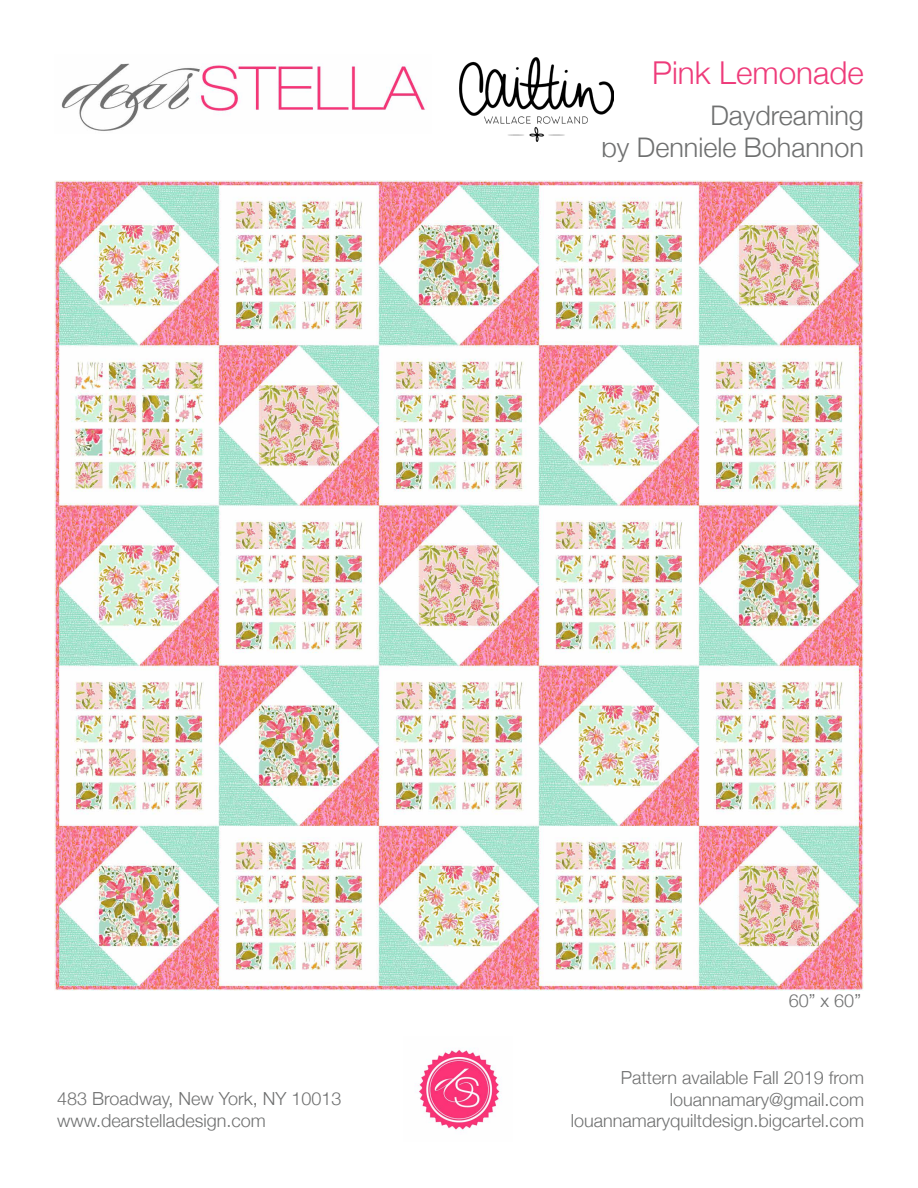
<style>
.page{position:relative;width:918px;height:1188px;background:#fff}
.page>*{position:absolute;margin:0;border:0;box-sizing:border-box;transform-origin:0 0}
.t1{font:300 31.5px "Helvetica Neue";color:#ee3b7a}
.t2{font:300 27px/32.4px "Helvetica Neue";color:#6f7070;text-align:right}
.t3{font:300 18px/21.6px "Helvetica Neue";color:#6f7070}
</style>
<div class="page">
<img style="left:61px;top:63px;width:365px;height:68px">
<img style="left:415px;top:1048px;width:87px;height:83px">
<img style="left:54px;top:181px;width:810px;height:810px">
<img style="left:459px;top:57px;width:154px;height:85px">
<h1 class="t1" style="left:652px;top:48px;width:213px">Pink Lemonade</h1>
<h2 class="t2" style="left:601px;top:97px;width:264px">Daydreaming<br>by Denniele Bohannon</h2>
<p class="t3" style="left:57px;top:1087px;width:286px">483 Broadway, New York, NY 10013 www.dearstelladesign.com</p>
<p class="t3" style="left:789px;top:988px;width:74px">60” x 60”</p>
<p class="t3" style="left:571px;top:1066px;width:295px;text-align:right">Pattern available Fall 2019 from louannamary@gmail.com louannamaryquiltdesign.bigcartel.com</p>
</div>
